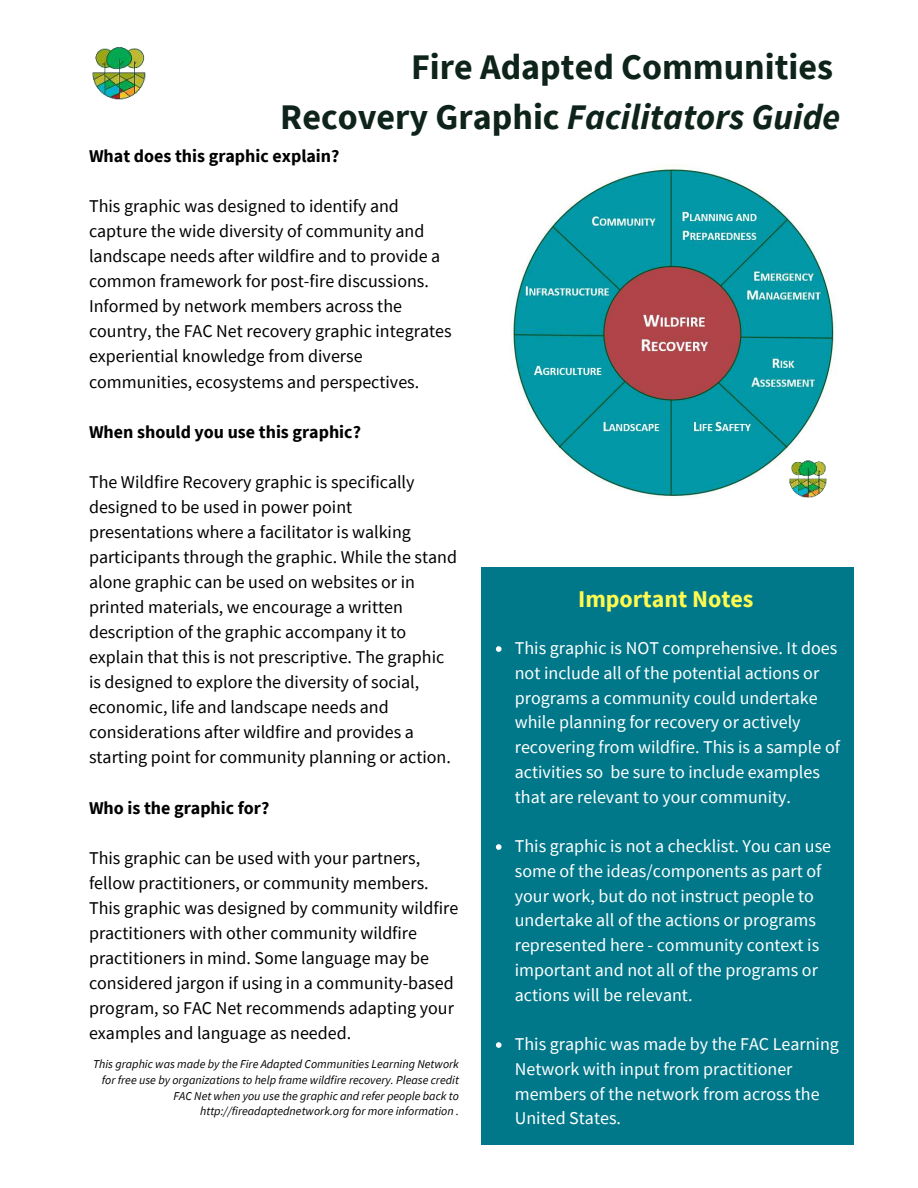
<style>
.page{position:relative;width:918px;height:1188px;background:#fff}
.page>*{position:absolute;margin:0;border:0;box-sizing:border-box;transform-origin:0 0}
.t1{font:700 36px/49.5px "Source Sans Pro";color:#0e241b;text-align:right}
.t2{font:700 24px "Source Sans Pro";color:#fffa4f}
.t3{font:18px/25px "Source Sans Pro";color:#000}
.t4{font:18px/24.8px "Source Sans Pro";color:#fff}
.t5{font:700 18px "Source Sans Pro";color:#000}
.t6{font:italic 12px/15.8px "Source Sans Pro";color:#000;text-align:right}
.s1{font-style:italic}
</style>
<div class="page">
<img style="left:92px;top:47px;width:54px;height:53px">
<div style="left:481px;top:568px;width:372px;height:577px;background:#00788a"></div>
<svg style="left:496px;top:646px;width:6px;height:6px"></svg>
<svg style="left:496px;top:844px;width:6px;height:6px"></svg>
<svg style="left:496px;top:1042px;width:6px;height:6px"></svg>
<img style="left:510px;top:165px;width:326px;height:333px">
<img style="left:789px;top:460px;width:37px;height:37px">
<h1 class="t1" style="left:280px;top:42px;width:561px">Fire Adapted Communities<br>Recovery Graphic <span class="s1">Facilitators Guide</span></h1>
<p class="t5" style="left:89px;top:144px;width:252px">What does this graphic explain?</p>
<p class="t3" style="left:89px;top:193px;width:364px">This graphic was designed to identify and capture the wide diversity of community and landscape needs after wildfire and to provide a common framework for post-fire discussions.<br>Informed by network members across the country, the FAC Net recovery graphic integrates experiential knowledge from diverse communities, ecosystems and perspectives.</p>
<p class="t5" style="left:89px;top:420px;width:273px">When should you use this graphic?</p>
<p class="t3" style="left:89px;top:469px;width:370px">The Wildfire Recovery graphic is specifically designed to be used in power point presentations where a facilitator is walking participants through the graphic. While the stand alone graphic can be used on websites or in printed materials, we encourage a written description of the graphic accompany it to explain that this is not prescriptive. The graphic is designed to explore the diversity of social, economic, life and landscape needs and considerations after wildfire and provides a starting point for community planning or action.</p>
<p class="t5" style="left:89px;top:795px;width:182px">Who is the graphic for?</p>
<p class="t3" style="left:89px;top:845px;width:371px">This graphic can be used with your partners, fellow practitioners, or community members.<br>This graphic was designed by community wildfire practitioners with other community wildfire practitioners in mind. Some language may be considered jargon if using in a community-based program, so FAC Net recommends adapting your examples and language as needed.</p>
<p class="t6" style="left:93px;top:1056px;width:367px">This graphic was made by the Fire Adapted Communities Learning Network for free use by organizations to help frame wildfire recovery. Please credit FAC Net when you use the graphic and refer people back to http://fireadaptednetwork.org for more information .</p>
<h2 class="t2" style="left:578px;top:583px;width:177px">Important Notes</h2>
<p class="t4" style="left:515px;top:636px;width:327px">This graphic is NOT comprehensive. It does not include all of the potential actions or programs a community could undertake while planning for recovery or actively recovering from wildfire. This is a sample of activities so be sure to include examples that are relevant to your community.</p>
<p class="t4" style="left:515px;top:834px;width:318px">This graphic is not a checklist. You can use some of the ideas/components as part of your work, but do not instruct people to undertake all of the actions or programs represented here - community context is important and not all of the programs or actions will be relevant.</p>
<p class="t4" style="left:515px;top:1032px;width:326px">This graphic was made by the FAC Learning<br>Network with input from practitioner members of the network from across the<br>United States.</p>
</div>
